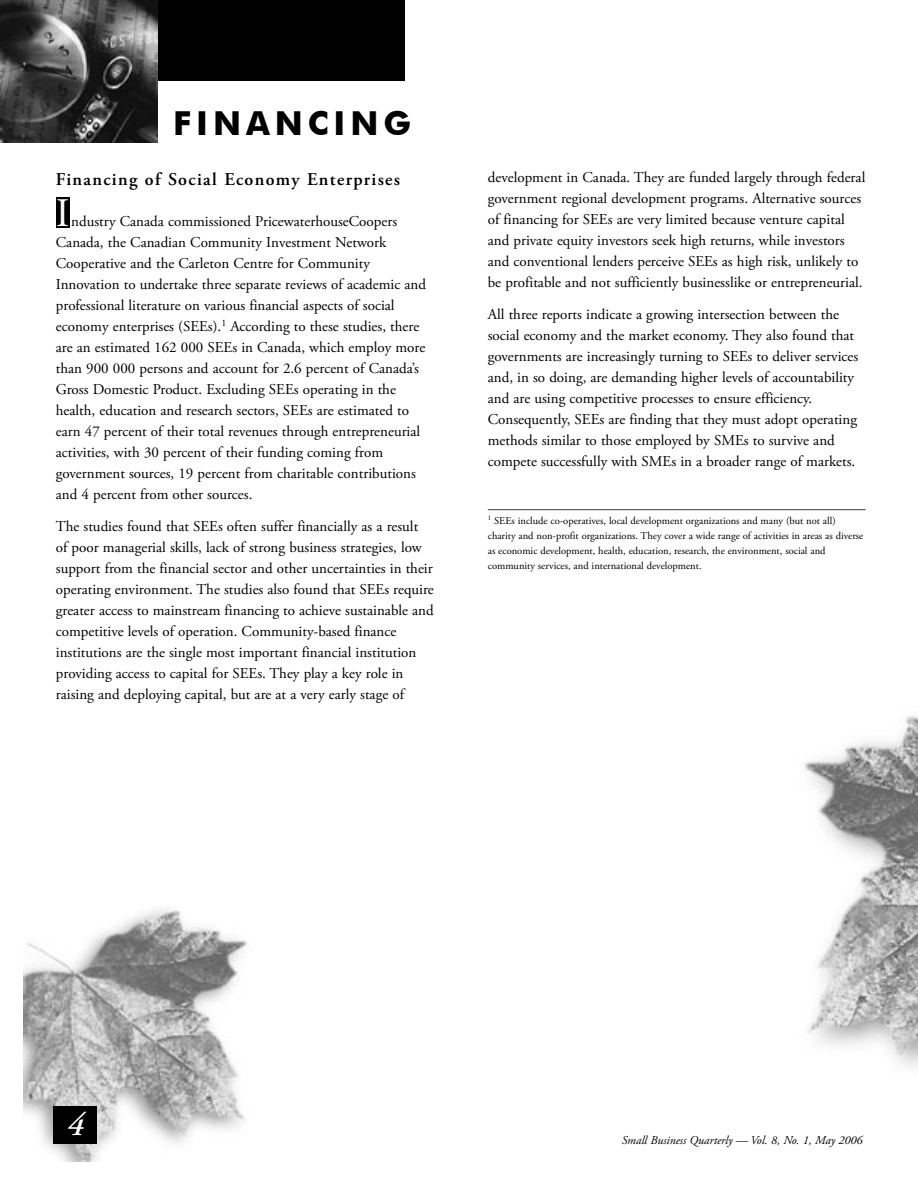
<style>
.page{position:relative;width:918px;height:1188px;background:#fff}
.page>*{position:absolute;margin:0;border:0;box-sizing:border-box;transform-origin:0 0}
.Body{font:40.5px "Adobe Garamond Pro";color:#fff}
.Head7{font:700 33px "Futura BT";letter-spacing:.15em;color:#000}
.t1{font:italic 600 33px "Adobe Garamond Pro";color:#fff}
.Head_sub{font:600 18px "Adobe Garamond Pro";letter-spacing:.075em;color:#000}
.Body-2{font:15px/21px "Adobe Garamond Pro";color:#000}
.t2{font:italic 12px "Adobe Garamond Pro";color:#000}
.Footnote_notes{font:10.5px/15px "Adobe Garamond Pro";color:#000}
</style>
<div class="page">
<img style="left:805px;top:715px;width:113px;height:352px">
<img style="left:23px;top:908px;width:224px;height:253px">
<div style="left:0;top:0;width:405px;height:81px;background:#000"></div>
<img style="left:0;top:0;width:157px;height:142px">
<div style="left:54px;top:1107px;width:43px;height:37px;background:#000"></div>
<div style="left:56px;top:197px;width:14px;height:31px;background:#000"></div>
<hr style="left:488px;top:509px;width:378px;height:1px;background:#565656">
<p class="Head7" style="left:173px;top:103px;width:239px">FINANCING</p>
<p class="Head_sub" style="left:56px;top:168px;width:346px">Financing of Social Economy Enterprises</p>
<p class="Body" style="left:56px;top:189px;width:15px">I</p>
<p class="Body-2" style="left:56px;top:211px;width:372px;text-indent:15px">ndustry Canada commissioned PricewaterhouseCoopers Canada, the Canadian Community Investment Network Cooperative and the Carleton Centre for Community Innovation to undertake three separate reviews of academic and professional literature on various financial aspects of social economy enterprises (SEEs).<sup>1</sup> According to these studies, there are an estimated 162 000 SEEs in Canada, which employ more than 900 000 persons and account for 2.6 percent of Canada’s Gross Domestic Product. Excluding SEEs operating in the health, education and research sectors, SEEs are estimated to earn 47 percent of their total revenues through entrepreneurial activities, with 30 percent of their funding coming from government sources, 19 percent from charitable contributions and 4 percent from other sources.</p>
<p class="Body-2" style="left:56px;top:516px;width:379px">The studies found that SEEs often suffer financially as a result<br>of poor managerial skills, lack of strong business strategies, low support from the financial sector and other uncertainties in their operating environment. The studies also found that SEEs require greater access to mainstream financing to achieve sustainable and competitive levels of operation. Community-based finance institutions are the single most important financial institution providing access to capital for SEEs. They play a key role in raising and deploying capital, but are at a very early stage of</p>
<p class="Body-2" style="left:488px;top:168px;width:379px">development in Canada. They are funded largely through federal government regional development programs. Alternative sources of financing for SEEs are very limited because venture capital and private equity investors seek high returns, while investors and conventional lenders perceive SEEs as high risk, unlikely to be profitable and not sufficiently businesslike or entrepreneurial.</p>
<p class="Body-2" style="left:488px;top:304px;width:372px">All three reports indicate a growing intersection between the social economy and the market economy. They also found that governments are increasingly turning to SEEs to deliver services and, in so doing, are demanding higher levels of accountability and are using competitive processes to ensure efficiency.<br>Consequently, SEEs are finding that they must adopt operating methods similar to those employed by SMEs to survive and compete successfully with SMEs in a broader range of markets.</p>
<p class="Footnote_notes" style="left:488px;top:513px;width:377px"><sup>1</sup> SEEs include co-operatives, local development organizations and many (but not all) charity and non-profit organizations. They cover a wide range of activities in areas as diverse as economic development, health, education, research, the environment, social and community services, and international development.</p>
<p class="t1" style="left:67px;top:1105px;width:18px">4</p>
<p class="t2" style="left:622px;top:1133px;width:242px">Small Business Quarterly — Vol. 8, No. 1, May 2006</p>
</div>
